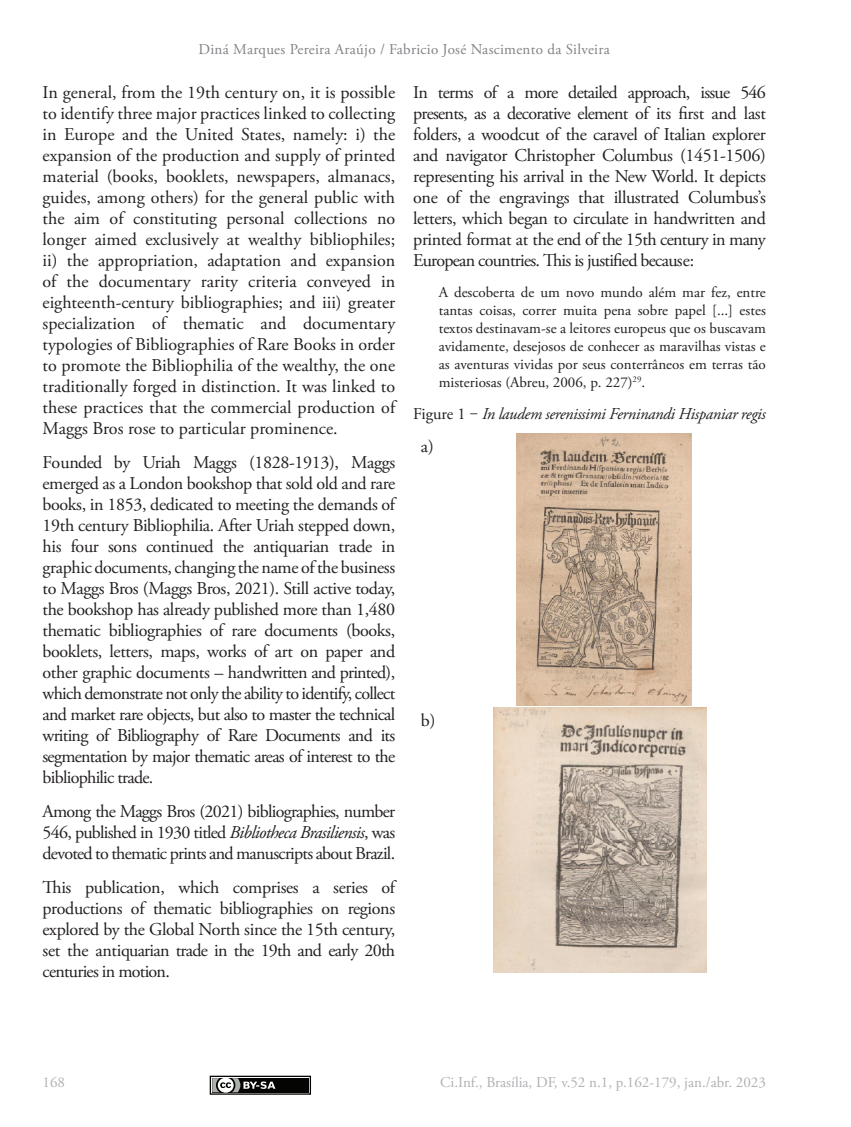
<style>
.page{position:relative;width:851px;height:1127px;background:#fff}
.page>*{position:absolute;margin:0;border:0;box-sizing:border-box;transform-origin:0 0}
.Corpo_de_Texto{font:18px/21px "Adobe Garamond Pro";letter-spacing:-.04em;color:#231f20;text-align:justify}
.Ci_Inf__Título_image{font:italic 16.5px "Adobe Garamond Pro";letter-spacing:-.02em;color:#231f20}
.Citação{font:15px/18px "Adobe Garamond Pro";color:#231f20;text-align:justify}
.t1{font:15px "Adobe Garamond Pro";letter-spacing:.02em;color:#808285}
.t2{font:15px "Adobe Garamond Pro";color:#b0b1b5}
.s1{font-style:italic}
.s2{font-style:normal}
</style>
<div class="page">
<svg style="left:308px;top:1078px;width:1px;height:14px"></svg>
<div style="left:210px;top:1075px;width:101px;height:19px;border:1px solid #040503"></div>
<div style="left:212px;top:1078px;width:96px;height:14px;background:#040503"></div>
<svg style="left:210px;top:1075px;width:65px;height:20px"></svg>
<img style="left:516px;top:433px;width:175px;height:272px">
<img style="left:493px;top:707px;width:213px;height:265px">
<p class="t1" style="left:198px;top:40px;width:412px">Diná Marques Pereira Araújo / Fabricio José Nascimento da Silveira</p>
<p class="Corpo_de_Texto" style="left:43px;top:83px;width:354px">In general, from the 19th century on, it is possible to identify three major practices linked to collecting in Europe and the United States, namely: i) the expansion of the production and supply of printed material (books, booklets, newspapers, almanacs, guides, among others) for the general public with the aim of constituting personal collections no longer aimed exclusively at wealthy bibliophiles; ii) the appropriation, adaptation and expansion of the documentary rarity criteria conveyed in eighteenth-century bibliographies; and iii) greater specialization of thematic and documentary typologies of Bibliographies of Rare Books in order to promote the Bibliophilia of the wealthy, the one traditionally forged in distinction. It was linked to these practices that the commercial production of Maggs Bros rose to particular prominence.</p>
<p class="Corpo_de_Texto" style="left:43px;top:452px;width:354px">Founded by Uriah Maggs (1828-1913), Maggs emerged as a London bookshop that sold old and rare books, in 1853, dedicated to meeting the demands of 19th century Bibliophilia. After Uriah stepped down, his four sons continued the antiquarian trade in graphic documents, changing the name of the business to Maggs Bros (Maggs Bros, 2021). Still active today, the bookshop has already published more than 1,480 thematic bibliographies of rare documents (books, booklets, letters, maps, works of art on paper and other graphic documents – handwritten and printed), which demonstrate not only the ability to identify, collect and market rare objects, but also to master the technical writing of Bibliography of Rare Documents and its segmentation by major thematic areas of interest to the bibliophilic trade.</p>
<p class="Corpo_de_Texto" style="left:43px;top:801px;width:354px">Among the Maggs Bros (2021) bibliographies, number 546, published in 1930 titled <span class="s1">Bibliotheca Brasiliensis</span>, was devoted to thematic prints and manuscripts about Brazil.</p>
<p class="Corpo_de_Texto" style="left:43px;top:877px;width:354px">This publication, which comprises a series of productions of thematic bibliographies on regions explored by the Global North since the 15th century, set the antiquarian trade in the 19th and early 20th centuries in motion.</p>
<p class="Corpo_de_Texto" style="left:413px;top:83px;width:354px">In terms of a more detailed approach, issue 546 presents, as a decorative element of its first and last folders, a woodcut of the caravel of Italian explorer and navigator Christopher Columbus (1451-1506) representing his arrival in the New World. It depicts one of the engravings that illustrated Columbus’s letters, which began to circulate in handwritten and printed format at the end of the 15th century in many European countries. This is justified because:</p>
<p class="Citação" style="left:438px;top:284px;width:328px">A descoberta de um novo mundo além mar fez, entre tantas coisas, correr muita pena sobre papel [...] estes textos destinavam-se a leitores europeus que os buscavam avidamente, desejosos de conhecer as maravilhas vistas e as aventuras vividas por seus conterrâneos em terras tão misteriosas (Abreu, 2006, p. 227)<sup>29</sup>.</p>
<p class="Ci_Inf__Título_image" style="left:413px;top:403px;width:354px"><span class="s2">Figure 1 ‒</span> In laudem serenissimi Ferninandi Hispaniar regis</p>
<p class="Corpo_de_Texto" style="left:421px;top:437px;width:15px">a)</p>
<p class="Corpo_de_Texto" style="left:421px;top:710px;width:16px">b)</p>
<p class="t2" style="left:43px;top:1073px;width:24px">168</p>
<p class="t2" style="left:440px;top:1073px;width:327px">Ci.Inf., Brasília, DF, v.52 n.1, p.162-179, jan./abr. 2023</p>
</div>
